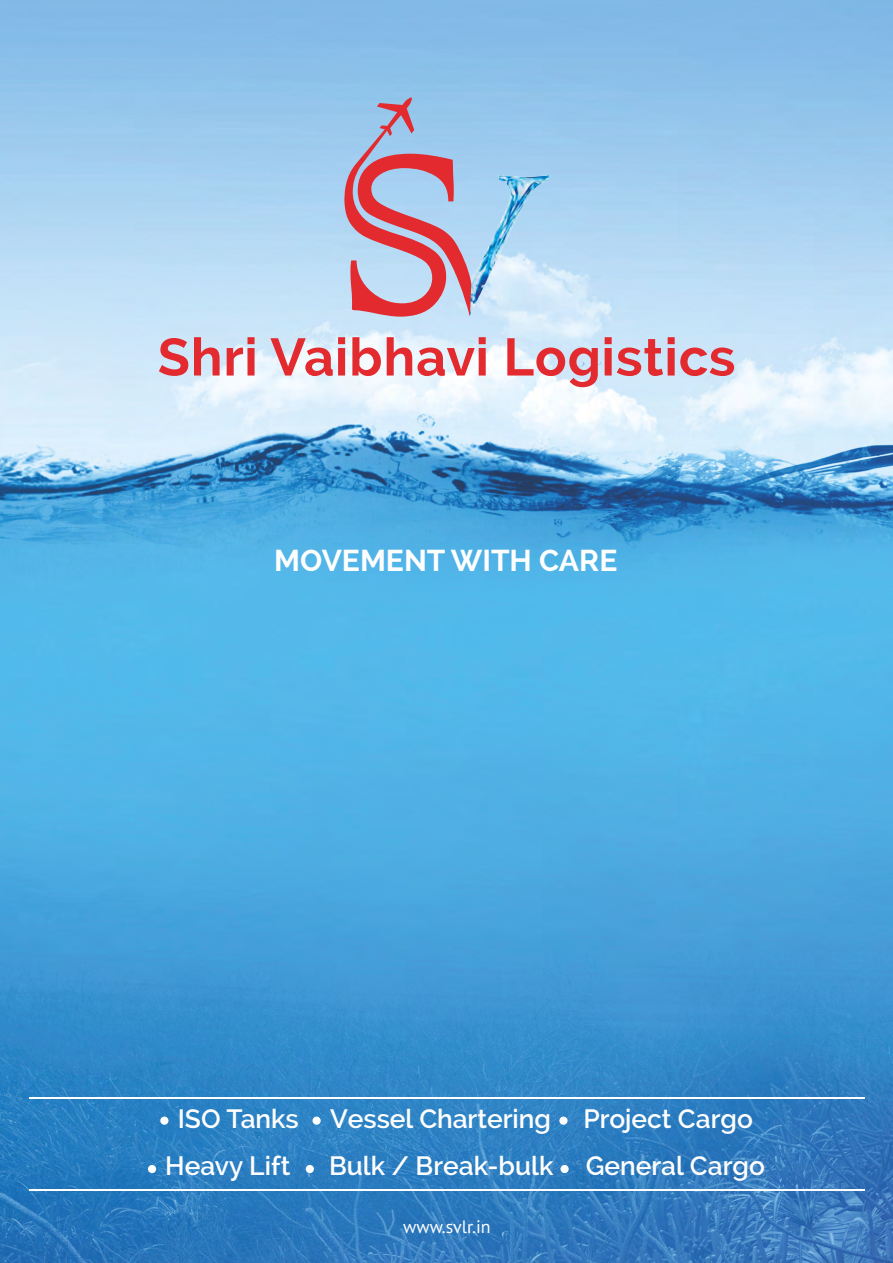
<style>
.page{position:relative;width:893px;height:1263px;background:#fff}
.page>*{position:absolute;margin:0;border:0;box-sizing:border-box;transform-origin:0 0}
.t1{font:700 52.5px "Raleway";letter-spacing:.015em;color:#e32a2e}
.t2{font:700 30px "Raleway";color:#fefefe}
.t3{font:700 26.4px "Raleway";color:#fefefe}
.t4{font:18px "PT Sans";color:#fefefe}
</style>
<div class="page">
<img style="left:0;top:0;width:893px;height:1263px">
<hr style="left:29px;top:1097px;width:835px;height:2px;background:#fefefe">
<hr style="left:29px;top:1189px;width:835px;height:1px;background:#fefefe">
<div style="left:148px;top:1165px;width:8px;height:8px;background:#fefefe;border-radius:50%"></div>
<div style="left:306px;top:1165px;width:8px;height:8px;background:#fefefe;border-radius:50%"></div>
<div style="left:560px;top:1165px;width:9px;height:8px;background:#fefefe;border-radius:50%"></div>
<div style="left:160px;top:1116px;width:8px;height:9px;background:#fefefe;border-radius:50%"></div>
<div style="left:312px;top:1116px;width:9px;height:9px;background:#fefefe;border-radius:50%"></div>
<svg style="left:559px;top:1116px;width:9px;height:9px"></svg>
<img style="left:471px;top:176px;width:78px;height:141px">
<svg style="left:344px;top:97px;width:127px;height:220px;background:#bb9eb5"></svg>
<h1 class="t1" style="left:158px;top:326px;width:579px">Shri Vaibhavi Logistics</h1>
<p class="t2" style="left:274px;top:542px;width:345px">MOVEMENT WITH CARE</p>
<p class="t3" style="left:178px;top:1103px;width:577px">ISO Tanks Vessel Chartering Project Cargo</p>
<p class="t3" style="left:165px;top:1150px;width:127px">Heavy Lift</p>
<p class="t3" style="left:329px;top:1150px;width:437px">Bulk / Break-bulk General Cargo</p>
<p class="t4" style="left:403px;top:1219px;width:89px">www.svlr.in</p>
</div>
